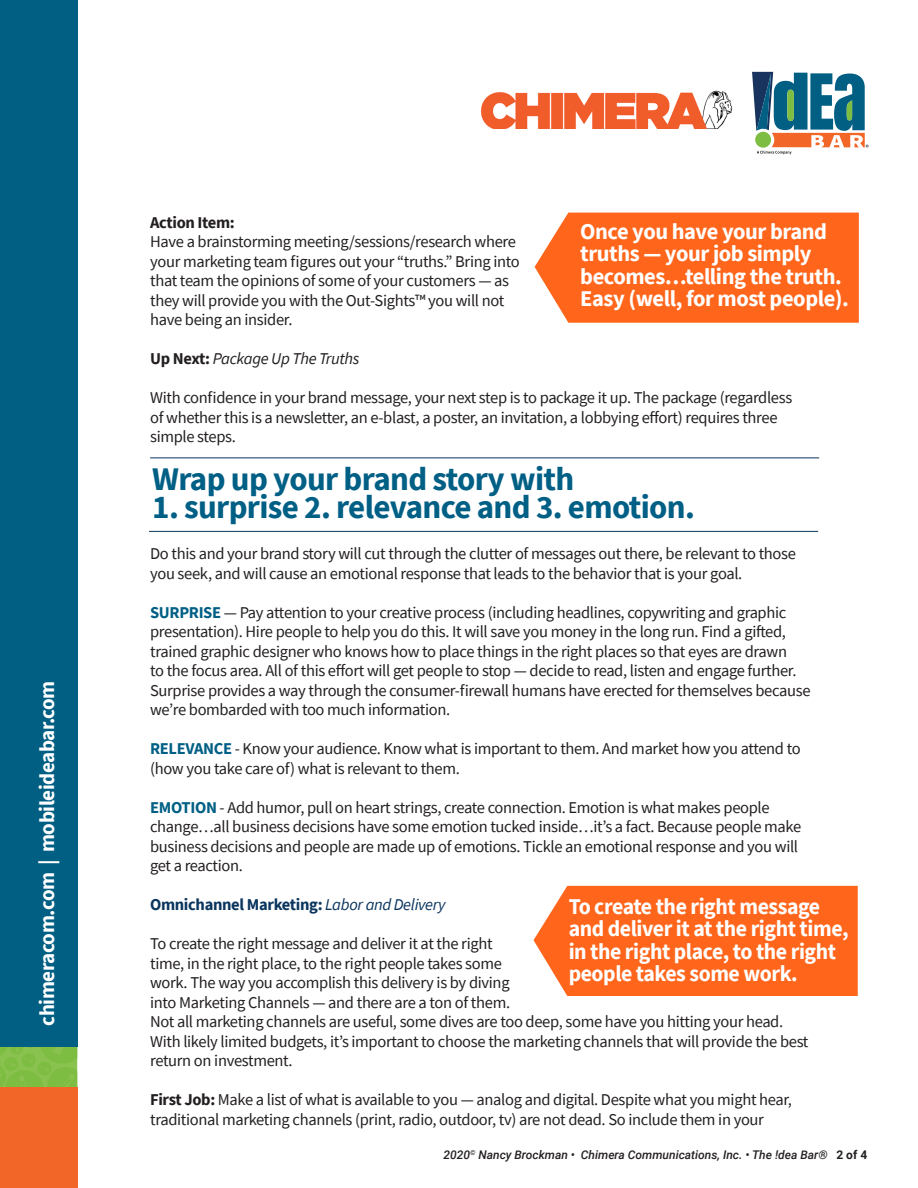
<style>
.page{position:relative;width:918px;height:1188px;background:#fff}
.page>*{position:absolute;margin:0;border:0;box-sizing:border-box;transform-origin:0 0}
.t1{font:700 33px "Source Sans Pro";letter-spacing:-.02em;color:#005f85}
.t2{font:700 22.5px/22.5px "Source Sans Pro";letter-spacing:-.02em;color:#fff}
.t3{font:700 21px "Source Sans Pro";letter-spacing:-.02em;color:#fff}
.t4{font:16.5px/19.5px "Source Sans Pro";letter-spacing:-.02em;color:#231f20}
.t5{font:700 16.5px "Source Sans Pro";letter-spacing:-.02em;color:#0a355e}
.t6{font:italic 16.5px "Source Sans Pro";letter-spacing:-.02em;color:#231f20}
.t7{font:700 16.5px "Source Sans Pro";letter-spacing:-.02em;color:#231f20}
.t8{font:italic 500 12px "Roboto";color:#231f20}
.s1{font-weight:700;font-style:normal}
.s2{font-weight:700;color:#005f85}
.s3{font-weight:400;font-style:italic}
.s4{font-weight:700}
</style>
<div class="page">
<svg style="left:0;top:1046px;width:77px;height:42px;background:#81ba47"></svg>
<div style="left:0;top:1088px;width:77px;height:100px;background:#f26728"></div>
<div style="left:0;top:0;width:77px;height:1046px;background:#015f84"></div>
<svg style="left:752px;top:72px;width:117px;height:82px"></svg>
<img style="left:480px;top:90px;width:253px;height:38px">
<div style="left:535px;top:213px;width:324px;height:110px;background:#ff661c"></div>
<hr style="left:149px;top:531px;width:669px;height:1px;background:#0a355e">
<hr style="left:150px;top:458px;width:669px;height:1px;background:#0a355e">
<div style="left:534px;top:886px;width:324px;height:110px;background:#ff661c"></div>
<p class="t3" style="left:33px;top:1026px;width:347px;rotate:-90deg">chimeracom.com | mobileideabar.com</p>
<p class="t7" style="left:150px;top:211px;width:86px">Action Item:</p>
<p class="t4" style="left:150px;top:232px;width:371px">Have a brainstorming meeting/sessions/research where your marketing team figures out your “truths.” Bring into that team the opinions of some of your customers — as they will provide you with the Out-Sights™ you will not have being an insider.</p>
<p class="t6" style="left:150px;top:348px;width:211px"><span class="s1">Up Next:</span> Package Up The Truths</p>
<p class="t4" style="left:150px;top:388px;width:644px">With confidence in your brand message, your next step is to package it up. The package (regardless</p>
<p class="t4" style="left:150px;top:407px;width:629px">of whether this is a newsletter, an e-blast, a poster, an invitation, a lobbying effort) requires three</p>
<p class="t4" style="left:150px;top:427px;width:87px">simple steps.</p>
<p class="t2" style="left:580px;top:220px;width:248px">Once you have your brand truths — your job simply</p>
<p class="t2" style="left:580px;top:265px;width:270px">becomes…telling the truth.<br>Easy (well, for most people).</p>
<p class="t1" style="left:152px;top:457px;width:424px">Wrap up your brand story with</p>
<p class="t1" style="left:152px;top:485px;width:544px">1. surprise 2. relevance and 3. emotion.</p>
<p class="t4" style="left:150px;top:544px;width:647px">Do this and your brand story will cut through the clutter of messages out there, be relevant to those you seek, and will cause an emotional response that leads to the behavior that is your goal.</p>
<p class="t4" style="left:150px;top:602px;width:662px"><span class="s2">SURPRISE</span> — Pay attention to your creative process (including headlines, copywriting and graphic presentation). Hire people to help you do this. It will save you money in the long run. Find a gifted, trained graphic designer who knows how to place things in the right places so that eyes are drawn<br>to the focus area. All of this effort will get people to stop — decide to read, listen and engage further.<br>Surprise provides a way through the consumer-firewall humans have erected for themselves because we’re bombarded with too much information.</p>
<p class="t4" style="left:150px;top:739px;width:652px"><span class="s2">RELEVANCE</span> - Know your audience. Know what is important to them. And market how you attend to (how you take care of) what is relevant to them.</p>
<p class="t4" style="left:150px;top:797px;width:653px"><span class="s2">EMOTION</span> - Add humor, pull on heart strings, create connection. Emotion is what makes people change…all business decisions have some emotion tucked inside…it’s a fact. Because people make business decisions and people are made up of emotions. Tickle an emotional response and you will get a reaction.</p>
<p class="t5" style="left:150px;top:893px;width:297px">Omnichannel Marketing: <span class="s3">Labor and Delivery</span></p>
<p class="t4" style="left:150px;top:934px;width:635px">To create the right message and deliver it at the right<br>time, in the right place, to the right people takes some<br>work. The way you accomplish this delivery is by diving<br>into Marketing Channels — and there are a ton of them.<br>Not all marketing channels are useful, some dives are too deep, some have you hitting your head.</p>
<p class="t4" style="left:150px;top:1031px;width:660px">With likely limited budgets, it’s important to choose the marketing channels that will provide the best return on investment.</p>
<p class="t4" style="left:150px;top:1090px;width:643px"><span class="s4">First Job:</span> Make a list of what is available to you — analog and digital. Despite what you might hear, traditional marketing channels (print, radio, outdoor, tv) are not dead. So include them in your</p>
<p class="t2" style="left:569px;top:895px;width:282px">To create the right message and deliver it at the right time, in the right place, to the right people takes some work.</p>
<p class="t8" style="left:443px;top:1147px;width:425px">2020<sup>©</sup> Nancy Brockman • Chimera Communications, Inc. • The !dea Bar® <span class="s1">2 of 4</span></p>
</div>
